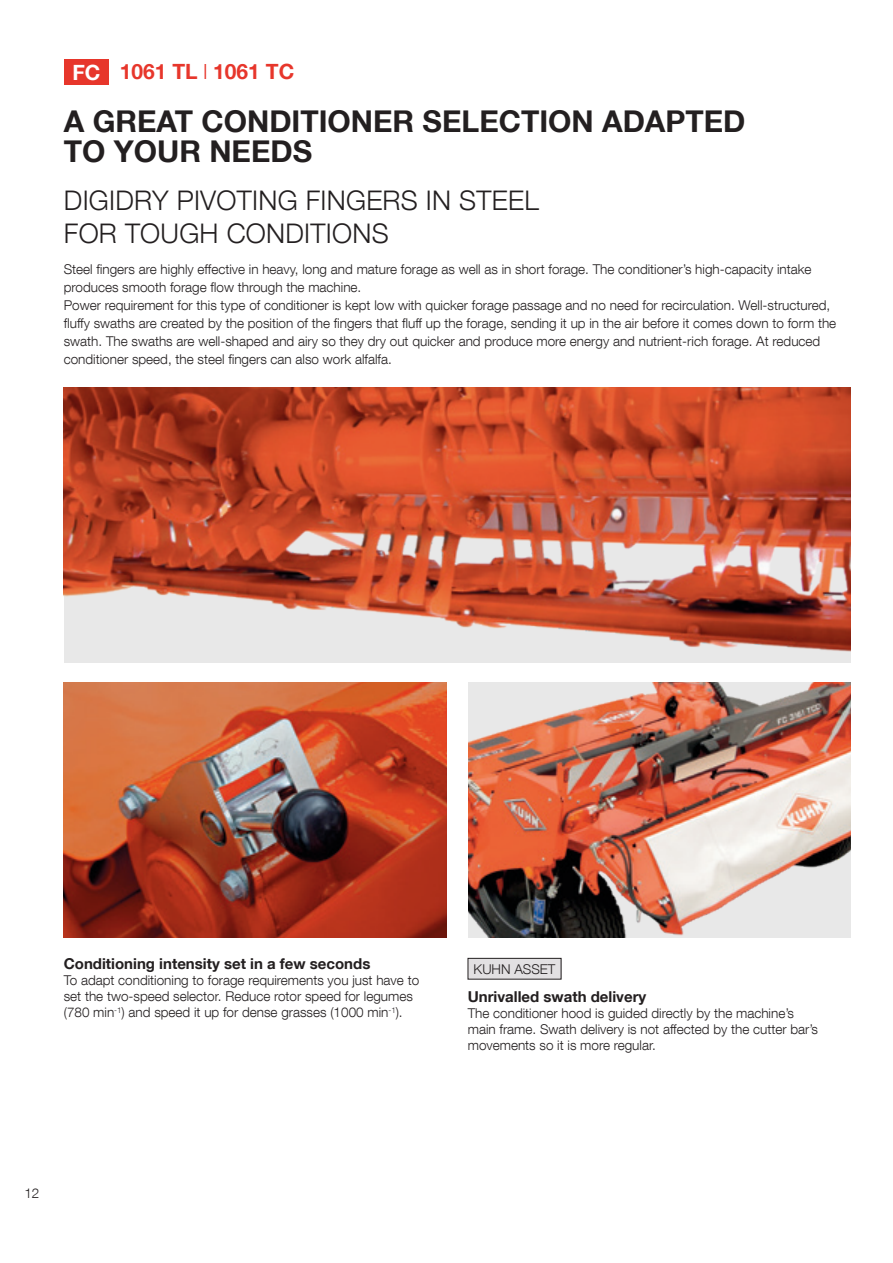
<style>
.page{position:relative;width:893px;height:1263px;background:#fff}
.page>*{position:absolute;margin:0;border:0;box-sizing:border-box;transform-origin:0 0}
.t1{font:700 30px/30px "Helvetica Neue LT Com";color:#231f20}
.t2{font:300 27px/32.4px "Helvetica Neue LT Com";letter-spacing:.01em;color:#231f20}
.t3{font:700 21px "Helvetica Neue LT Com";color:#e7362b}
.t4{font:700 15px "Helvetica Neue LT Com";color:#231f20}
.t5{font:300 13.5px/18px "Helvetica Neue LT Com";color:#231f20}
.s1{color:#fff}
.s2{font-weight:300;font-stretch:condensed}
</style>
<div class="page">
<img style="left:64px;top:388px;width:786px;height:274px">
<img style="left:468px;top:683px;width:383px;height:255px">
<img style="left:64px;top:683px;width:382px;height:255px">
<div style="left:64px;top:60px;width:45px;height:25px;background:#e7362b"></div>
<div style="left:468px;top:958px;width:93px;height:21px;background:#e2e0e2"></div>
<div style="left:468px;top:958px;width:93px;height:21px;border:1px solid #231f20"></div>
<h3 class="t3" style="left:72px;top:59px;width:223px"><span class="s1">FC</span> 1061 TL <span class="s2">I</span> 1061 TC</h3>
<h1 class="t1" style="left:64px;top:105px;width:683px">A GREAT CONDITIONER SELECTION ADAPTED<br>TO YOUR NEEDS</h1>
<h2 class="t2" style="left:64px;top:184px;width:476px">DIGIDRY PIVOTING FINGERS IN STEEL<br>FOR TOUGH CONDITIONS</h2>
<p class="t5" style="left:64px;top:260px;width:774px">Steel fingers are highly effective in heavy, long and mature forage as well as in short forage. The conditioner’s high-capacity intake produces smooth forage flow through the machine.<br>Power requirement for this type of conditioner is kept low with quicker forage passage and no need for recirculation. Well-structured, fluffy swaths are created by the position of the fingers that fluff up the forage, sending it up in the air before it comes down to form the swath. The swaths are well-shaped and airy so they dry out quicker and produce more energy and nutrient-rich forage. At reduced conditioner speed, the steel fingers can also work alfalfa.</p>
<p class="t4" style="left:64px;top:954px;width:308px">Conditioning intensity set in a few seconds</p>
<p class="t5" style="left:64px;top:972px;width:357px;line-height:16.2px">To adapt conditioning to forage requirements you just have to set the two-speed selector. Reduce rotor speed for legumes (780 min<sup>-1</sup>) and speed it up for dense grasses (1000 min<sup>-1</sup>).</p>
<p class="t5" style="left:474px;top:959px;width:83px">KUHN ASSET</p>
<p class="t4" style="left:468px;top:987px;width:180px">Unrivalled swath delivery</p>
<p class="t5" style="left:468px;top:1005px;width:352px;line-height:16.2px">The conditioner hood is guided directly by the machine’s main frame. Swath delivery is not affected by the cutter bar’s movements so it is more regular.</p>
<p class="t5" style="left:25px;top:1184px;width:16px">12</p>
</div>
